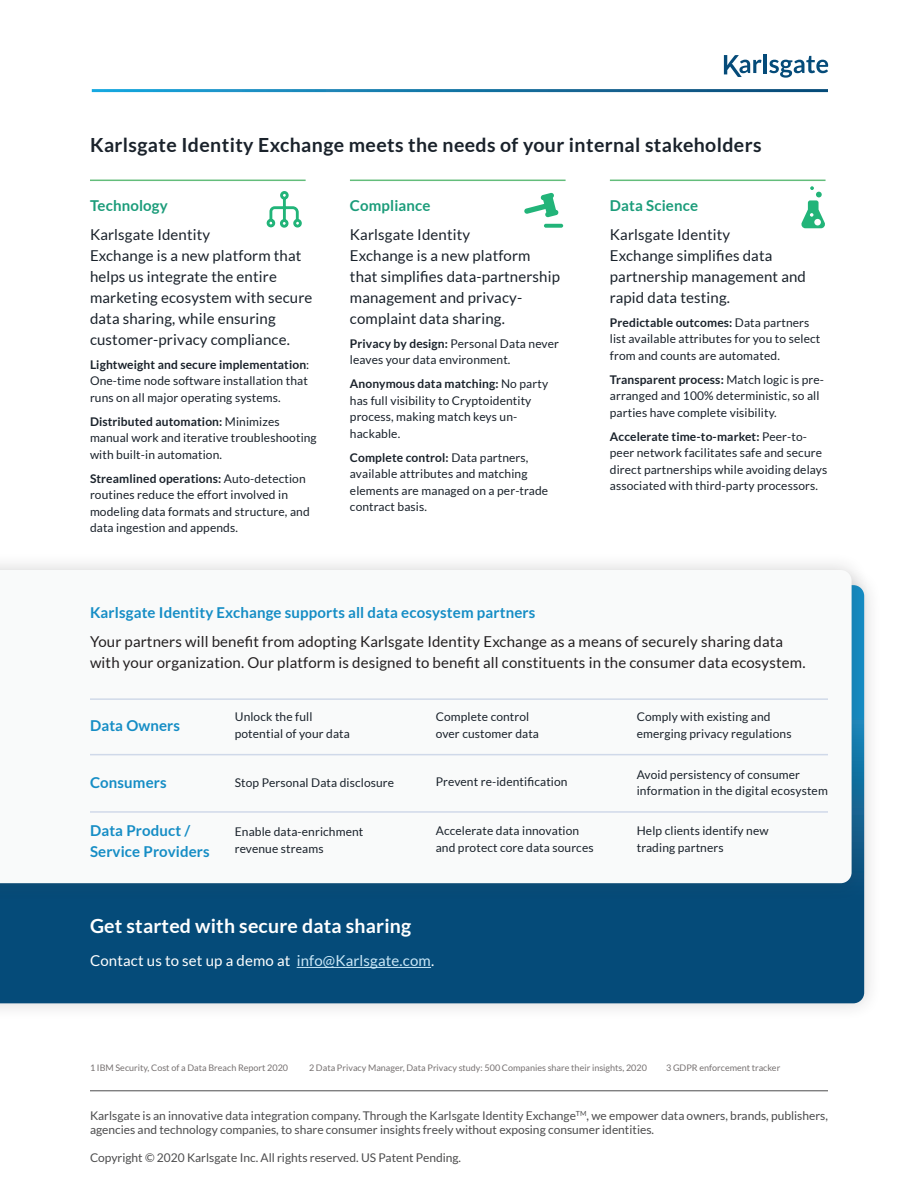
<style>
.page{position:relative;width:918px;height:1188px;background:#fff}
.page>*{position:absolute;margin:0;border:0;box-sizing:border-box;transform-origin:0 0}
.t1{font:700 19.5px "Lato";letter-spacing:.02em;color:#1a222b}
.t2{font:700 19.5px "Lato";letter-spacing:.01em;color:#fff}
.t3{font:15px/21px "Lato";letter-spacing:.01em;color:#1a222b}
.t4{font:15px/21px "Lato";letter-spacing:.01em;color:#231f20}
.t5{font:700 15px/21px "Lato";letter-spacing:.01em;color:#158dc5}
.t6{font:15px "Lato";letter-spacing:.01em;color:#fff}
.t7{font:700 15px "Lato";letter-spacing:.01em;color:#1b9c7a}
.t8{font:12px/16.5px "Lato";letter-spacing:.01em;color:#1a222b}
.t9{font:12px/14.4px "Lato";color:#4c4c4d}
.t10{font:9px "Lato";color:#767171}
.s1{font-weight:700}
.s2{color:#cae8f8}
</style>
<div class="page">
<hr style="left:764px;top:54px;width:3px;height:19px;background:#054b79">
<svg style="left:769px;top:56px;width:59px;height:22px"></svg>
<svg style="left:724px;top:55px;width:37px;height:22px"></svg>
<hr style="left:90px;top:1090px;width:738px;height:1px;background:#4c4c4d">
<div style="left:0;top:567px;width:883px;height:454px;background:#231f20;opacity:.19"></div>
<div style="left:0;top:901px;width:864px;height:102px;background:#054b79"></div>
<div style="left:0;top:552px;width:870px;height:349px;background:#231f20;opacity:.19"></div>
<svg style="left:0;top:570px;width:852px;height:313px"></svg>
<svg style="left:524px;top:193px;width:35px;height:24px"></svg>
<svg style="left:544px;top:224px;width:19px;height:4px"></svg>
<svg style="left:801px;top:186px;width:24px;height:42px"></svg>
<hr style="left:350px;top:180px;width:216px;height:1px;background:#63bd7b">
<hr style="left:90px;top:180px;width:216px;height:1px;background:#63bd7b">
<hr style="left:610px;top:180px;width:216px;height:1px;background:#63bd7b">
<hr style="left:90px;top:698px;width:738px;height:2px;background:#d0d9e9">
<hr style="left:90px;top:754px;width:738px;height:1px;background:#d0d9e9">
<hr style="left:90px;top:811px;width:738px;height:2px;background:#d0d9e9">
<hr style="left:297px;top:967px;width:134px;height:1px;background:#cae8f8">
<svg style="left:266px;top:191px;width:36px;height:37px"></svg>
<h1 class="t1" style="left:90px;top:134px;width:673px">Karlsgate Identity Exchange meets the needs of your internal stakeholders</h1>
<p class="t7" style="left:90px;top:197px;width:79px">Technology</p>
<p class="t3" style="left:90px;top:224px;width:224px">Karlsgate Identity<br>Exchange is a new platform that helps us integrate the entire marketing ecosystem with secure data sharing, while ensuring customer-privacy compliance.</p>
<p class="t8" style="left:90px;top:356px;width:221px"><span class="s1">Lightweight and secure implementation</span>:<br>One-time node software installation that runs on all major operating systems.</p>
<p class="t8" style="left:90px;top:413px;width:228px"><span class="s1">Distributed automation:</span> Minimizes manual work and iterative troubleshooting with built-in automation.</p>
<p class="t8" style="left:90px;top:470px;width:221px"><span class="s1">Streamlined operations:</span> Auto-detection routines reduce the effort involved in modeling data formats and structure, and data ingestion and appends.</p>
<p class="t7" style="left:350px;top:197px;width:82px">Compliance</p>
<p class="t7" style="left:610px;top:197px;width:90px">Data Science</p>
<p class="t3" style="left:350px;top:224px;width:212px">Karlsgate Identity<br>Exchange is a new platform that simplifies data-partnership management and privacy&shy;complaint data sharing.</p>
<p class="t8" style="left:350px;top:335px;width:211px"><span class="s1">Privacy by design:</span> Personal Data never leaves your data environment.</p>
<p class="t8" style="left:350px;top:376px;width:200px"><span class="s1">Anonymous data matching:</span> No party has full visibility to Cryptoidentity process, making match keys un&shy;hackable.</p>
<p class="t8" style="left:350px;top:449px;width:200px"><span class="s1">Complete control:</span> Data partners, available attributes and matching elements are managed on a per-trade contract basis.</p>
<p class="t3" style="left:610px;top:224px;width:198px">Karlsgate Identity<br>Exchange simplifies data partnership management and rapid data testing.</p>
<p class="t8" style="left:610px;top:314px;width:212px"><span class="s1">Predictable outcomes:</span> Data partners list available attributes for you to select from and counts are automated.</p>
<p class="t8" style="left:610px;top:371px;width:216px"><span class="s1">Transparent process:</span> Match logic is pre&shy;arranged and 100% deterministic, so all parties have complete visibility.</p>
<p class="t8" style="left:610px;top:428px;width:219px"><span class="s1">Accelerate time-to-market:</span> Peer-to&shy;peer network facilitates safe and secure direct partnerships while avoiding delays associated with third-party processors.</p>
<p class="t5" style="left:90px;top:602px;width:447px">Karlsgate Identity Exchange supports all data ecosystem partners</p>
<p class="t4" style="left:90px;top:631px;width:717px">Your partners will benefit from adopting Karlsgate Identity Exchange as a means of securely sharing data with your organization. Our platform is designed to benefit all constituents in the consumer data ecosystem.</p>
<p class="t5" style="left:90px;top:715px;width:92px">Data Owners</p>
<p class="t5" style="left:90px;top:772px;width:78px">Consumers</p>
<p class="t5" style="left:90px;top:819px;width:121px">Data Product /<br>Service Providers</p>
<p class="t8" style="left:235px;top:709px;width:117px">Unlock the full potential of your data</p>
<p class="t8" style="left:235px;top:775px;width:161px">Stop Personal Data disclosure</p>
<p class="t8" style="left:235px;top:823px;width:130px">Enable data-enrichment revenue streams</p>
<p class="t8" style="left:436px;top:709px;width:105px">Complete control over customer data</p>
<p class="t8" style="left:436px;top:774px;width:133px">Prevent re-identification</p>
<p class="t8" style="left:436px;top:823px;width:159px">Accelerate data innovation and protect core data sources</p>
<h1 class="t2" style="left:90px;top:915px;width:323px">Get started with secure data sharing</h1>
<p class="t6" style="left:90px;top:953px;width:346px">Contact us to set up a demo at <span class="s2">info@Karlsgate.com</span>.</p>
<p class="t8" style="left:637px;top:709px;width:156px">Comply with existing and emerging privacy regulations</p>
<p class="t8" style="left:637px;top:766px;width:193px">Avoid persistency of consumer information in the digital ecosystem</p>
<p class="t8" style="left:637px;top:823px;width:133px">Help clients identify new trading partners</p>
<p class="t10" style="left:90px;top:1063px;width:200px">1 IBM Security, Cost of a Data Breach Report 2020</p>
<p class="t10" style="left:309px;top:1063px;width:339px">2 Data Privacy Manager, Data Privacy study: 500 Companies share their insights, 2020</p>
<p class="t10" style="left:666px;top:1063px;width:116px">3 GDPR enforcement tracker</p>
<p class="t9" style="left:90px;top:1108px;width:740px">Karlsgate is an innovative data integration company. Through the Karlsgate Identity Exchange<sup>TM</sup>, we empower data owners, brands, publishers, agencies and technology companies, to share consumer insights freely without exposing consumer identities.</p>
<p class="t9" style="left:90px;top:1150px;width:373px">Copyright © 2020 Karlsgate Inc. All rights reserved. US Patent Pending.</p>
</div>
